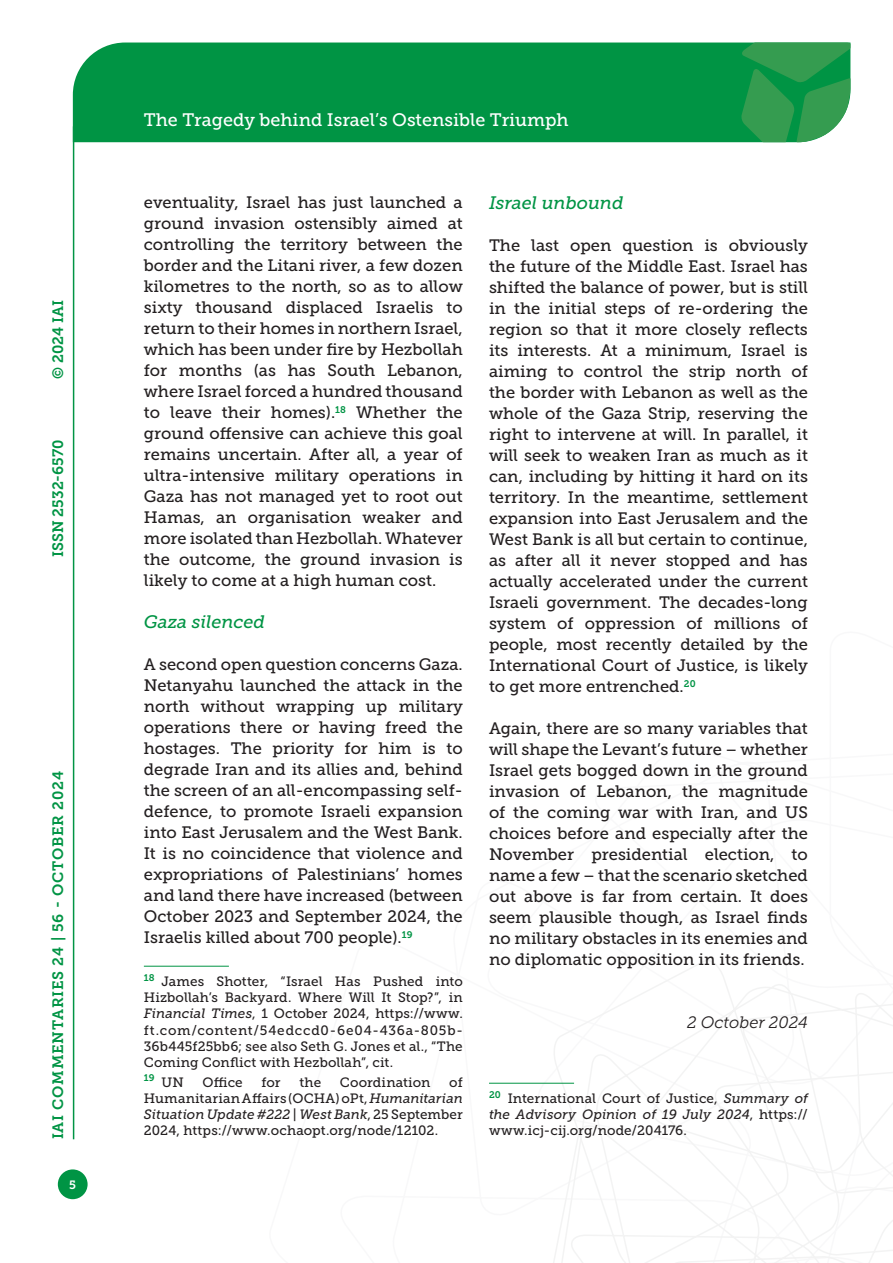
<style>
.page{position:relative;width:893px;height:1263px;background:#fff}
.page>*{position:absolute;margin:0;border:0;box-sizing:border-box;transform-origin:0 0}
.t1{font:18px "Museo Slab 500";color:#fff}
.Titolo_paragrafo_2{font:italic 18px "Museo Slab 500";color:#009444}
.Testo{font:16.5px/21px "Museo Slab 500";color:#231f20;text-align:justify}
.Testo-2{font:italic 16.5px "Museo Slab 300";color:#231f20}
.t2{font:15px "Museo Slab 700";letter-spacing:.05em;color:#009444}
.t3{font:15px "Museo Slab 700";color:#009444}
.Nota{font:13.5px/16.2px "Museo Slab 500";letter-spacing:.01em;color:#231f20;text-align:justify}
.t4{font:12px "Museo Slab 700";color:#fff}
.Nota-2{font:9.6px "Museo Slab 700";color:#009444}
.s1{font-style:italic}
.s2{font-family:"Museo Slab 500";font-size:13.5px;color:#231f20}
</style>
<div class="page">
<svg style="left:531px;top:960px;width:362px;height:303px"></svg>
<div style="left:73px;top:43px;width:668px;height:99px;background:#009444"></div>
<svg style="left:741px;top:43px;width:109px;height:99px;background:#319e55"></svg>
<div style="left:58px;top:1169px;width:30px;height:30px;background:#009444;border-radius:50%"></div>
<hr style="left:73px;top:126px;width:1px;height:1013px;background:#009444">
<hr style="left:489px;top:1083px;width:85px;height:1px;background:#009444">
<hr style="left:144px;top:966px;width:85px;height:1px;background:#009444">
<p class="t2" style="left:50px;top:379px;width:80px;rotate:-90deg">© 2024 IAI</p>
<p class="t3" style="left:50px;top:557px;width:119px;rotate:-90deg">ISSN 2532-6570</p>
<p class="t2" style="left:50px;top:1139px;width:370px;rotate:-90deg">IAI COMMENTARIES 24 | 56 - OCTOBER 2024</p>
<p class="t4" style="left:69px;top:1178px;width:8px">5</p>
<p class="t1" style="left:144px;top:110px;width:426px">The Tragedy behind Israel’s Ostensible Triumph</p>
<p class="Testo" style="left:144px;top:192px;width:320px">eventuality, Israel has just launched a ground invasion ostensibly aimed at controlling the territory between the border and the Litani river, a few dozen kilometres to the north, so as to allow sixty thousand displaced Israelis to return to their homes in northern Israel, which has been under fire by Hezbollah for months (as has South Lebanon, where Israel forced a hundred thousand to leave their homes).<sup>18</sup> Whether the ground offensive can achieve this goal remains uncertain. After all, a year of ultra-intensive military operations in Gaza has not managed yet to root out Hamas, an organisation weaker and more isolated than Hezbollah. Whatever the outcome, the ground invasion is likely to come at a high human cost.</p>
<p class="Titolo_paragrafo_2" style="left:144px;top:612px;width:123px">Gaza silenced</p>
<p class="Testo" style="left:144px;top:654px;width:320px">A second open question concerns Gaza.<br>Netanyahu launched the attack in the north without wrapping up military operations there or having freed the hostages. The priority for him is to degrade Iran and its allies and, behind the screen of an all-encompassing self&shy;defence, to promote Israeli expansion into East Jerusalem and the West Bank.<br>It is no coincidence that violence and expropriations of Palestinians’ homes and land there have increased (between October 2023 and September 2024, the Israelis killed about 700 people).<sup>19</sup></p>
<p class="Nota" style="left:144px;top:973px;width:320px"><sup>18</sup> James Shotter, “Israel Has Pushed into Hizbollah’s Backyard. Where Will It Stop?”, in <span class="s1">Financial Times</span>, 1 October 2024, https://www. ft.com/content/54edccd0-6e04-436a-805b-36b445f25bb6; see also Seth G. Jones et al., “The Coming Conflict with Hezbollah”, cit.</p>
<p class="Nota-2" style="left:144px;top:1072px;width:41px">19 <span class="s2">UN</span></p>
<p class="Nota" style="left:203px;top:1074px;width:42px">Office</p>
<p class="Nota" style="left:262px;top:1074px;width:21px">for</p>
<p class="Nota" style="left:299px;top:1074px;width:23px">the</p>
<p class="Nota" style="left:340px;top:1074px;width:92px">Coordination</p>
<p class="Nota" style="left:144px;top:1074px;width:320px;text-indent:305px">of Humanitarian Affairs (OCHA) oPt, <span class="s1">Humanitarian Situation Update #222 | West Bank</span>, 25 September 2024, https://www.ochaopt.org/node/12102.</p>
<p class="Titolo_paragrafo_2" style="left:489px;top:193px;width:136px">Israel unbound</p>
<p class="Testo" style="left:489px;top:235px;width:320px">The last open question is obviously the future of the Middle East. Israel has shifted the balance of power, but is still in the initial steps of re-ordering the region so that it more closely reflects its interests. At a minimum, Israel is aiming to control the strip north of the border with Lebanon as well as the whole of the Gaza Strip, reserving the right to intervene at will. In parallel, it will seek to weaken Iran as much as it can, including by hitting it hard on its territory. In the meantime, settlement expansion into East Jerusalem and the West Bank is all but certain to continue, as after all it never stopped and has actually accelerated under the current Israeli government. The decades-long system of oppression of millions of people, most recently detailed by the International Court of Justice, is likely to get more entrenched.<sup>20</sup></p>
<p class="Testo" style="left:489px;top:718px;width:320px">Again, there are so many variables that will shape the Levant’s future – whether Israel gets bogged down in the ground invasion of Lebanon, the magnitude of the coming war with Iran, and US choices before and especially after the November presidential election, to name a few – that the scenario sketched out above is far from certain. It does seem plausible though, as Israel finds no military obstacles in its enemies and no diplomatic opposition in its friends.</p>
<p class="Testo-2" style="left:687px;top:1013px;width:122px">2 October 2024</p>
<p class="Nota" style="left:489px;top:1090px;width:320px"><sup>20</sup> International Court of Justice, <span class="s1">Summary of the Advisory Opinion of 19 July 2024</span>, https:// www.icj-cij.org/node/204176.</p>
</div>
